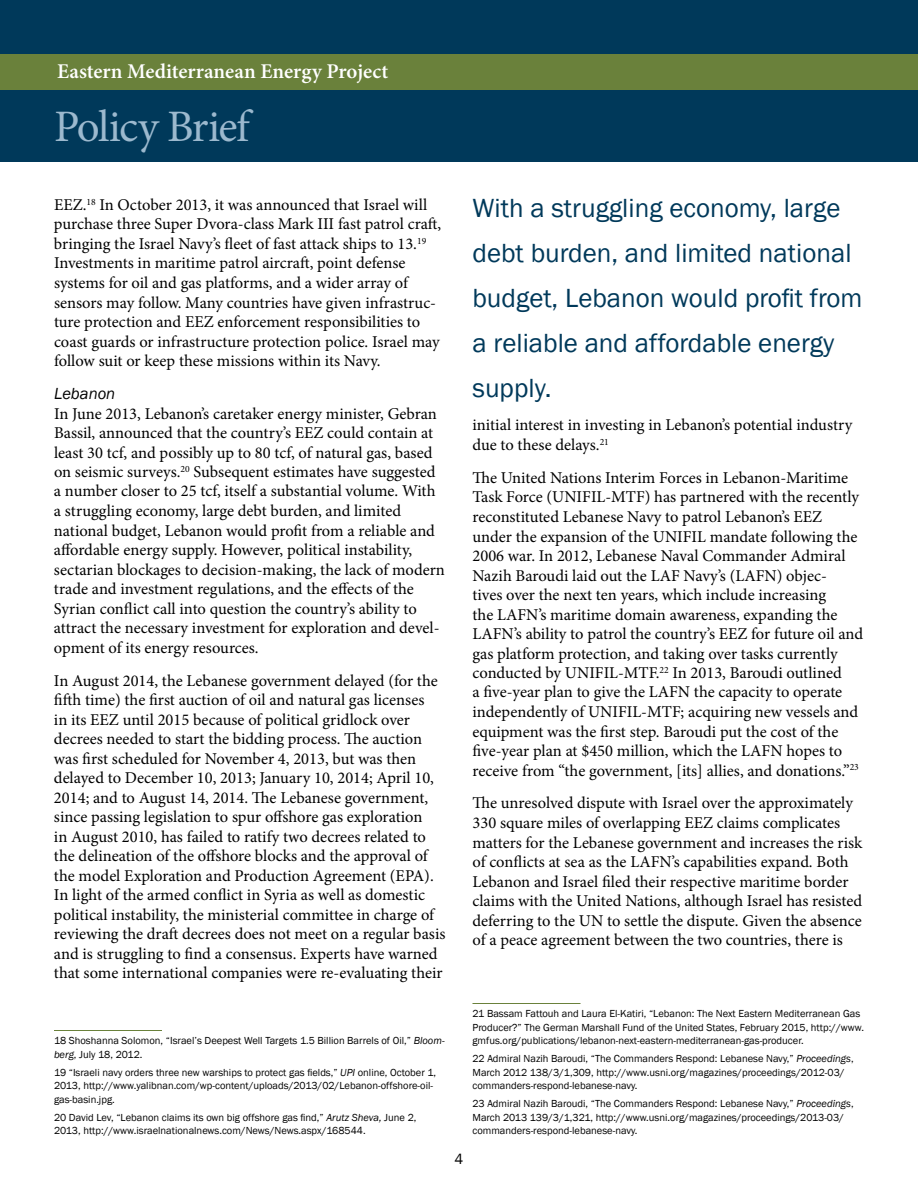
<style>
.page{position:relative;width:918px;height:1188px;background:#fff}
.page>*{position:absolute;margin:0;border:0;box-sizing:border-box;transform-origin:0 0}
.t1{font:45px "Minion Pro";letter-spacing:-.035em;color:#9cb9ce}
.t2{font:27px/45px "Franklin Gothic";color:#00395a}
.t3{font:600 21px "Minion Pro";color:#fff}
.t4{font:16.5px/19.5px "Minion Pro";color:#000}
.t5{font:italic 16.5px "Franklin Gothic";color:#000}
.t6{font:15px "Franklin Gothic";color:#000}
.t7{font:10.5px/13.5px "Franklin Gothic";color:#000}
.s1{font-style:italic}
</style>
<div class="page">
<div style="left:0;top:0;width:918px;height:162px;background:#00395a"></div>
<div style="left:0;top:54px;width:918px;height:36px;background:#6a813b"></div>
<hr style="left:54px;top:1030px;width:108px;height:1px;background:#6a813b">
<hr style="left:472px;top:1003px;width:108px;height:1px;background:#6a813b">
<p class="t3" style="left:57px;top:57px;width:333px">Eastern Mediterranean Energy Project</p>
<h1 class="t1" style="left:54px;top:96px;width:197px">Policy Brief</h1>
<p class="t4" style="left:54px;top:195px;width:389px">EEZ.<sup>18</sup> In October 2013, it was announced that Israel will purchase three Super Dvora-class Mark III fast patrol craft, bringing the Israel Navy’s fleet of fast attack ships to 13.<sup>19<br></sup>Investments in maritime patrol aircraft, point defense systems for oil and gas platforms, and a wider array of sensors may follow. Many countries have given infrastruc&shy;ture protection and EEZ enforcement responsibilities to coast guards or infrastructure protection police. Israel may follow suit or keep these missions within its Navy.</p>
<p class="t5" style="left:54px;top:383px;width:63px">Lebanon</p>
<p class="t4" style="left:54px;top:404px;width:393px">In June 2013, Lebanon’s caretaker energy minister, Gebran Bassil, announced that the country’s EEZ could contain at least 30 tcf, and possibly up to 80 tcf, of natural gas, based on seismic surveys.<sup>20</sup> Subsequent estimates have suggested a number closer to 25 tcf, itself a substantial volume. With a struggling economy, large debt burden, and limited national budget, Lebanon would profit from a reliable and affordable energy supply. However, political instability, sectarian blockages to decision-making, the lack of modern trade and investment regulations, and the effects of the Syrian conflict call into question the country’s ability to attract the necessary investment for exploration and devel&shy;opment of its energy resources.</p>
<p class="t4" style="left:54px;top:671px;width:393px">In August 2014, the Lebanese government delayed (for the fifth time) the first auction of oil and natural gas licenses<br>in its EEZ until 2015 because of political gridlock over decrees needed to start the bidding process. The auction was first scheduled for November 4, 2013, but was then delayed to December 10, 2013; January 10, 2014; April 10, 2014; and to August 14, 2014. The Lebanese government, since passing legislation to spur offshore gas exploration<br>in August 2010, has failed to ratify two decrees related to the delineation of the offshore blocks and the approval of the model Exploration and Production Agreement (EPA).<br>In light of the armed conflict in Syria as well as domestic political instability, the ministerial committee in charge of reviewing the draft decrees does not meet on a regular basis and is struggling to find a consensus. Experts have warned that some international companies were re-evaluating their</p>
<h2 class="t2" style="left:472px;top:186px;width:391px">With a struggling economy, large debt burden, and limited national budget, Lebanon would profit from a reliable and affordable energy supply.</h2>
<p class="t4" style="left:472px;top:416px;width:381px">initial interest in investing in Lebanon’s potential industry due to these delays.<sup>21</sup></p>
<p class="t4" style="left:472px;top:468px;width:392px">The United Nations Interim Forces in Lebanon-Maritime Task Force (UNIFIL-MTF) has partnered with the recently reconstituted Lebanese Navy to patrol Lebanon’s EEZ under the expansion of the UNIFIL mandate following the 2006 war. In 2012, Lebanese Naval Commander Admiral Nazih Baroudi laid out the LAF Navy’s (LAFN) objec-<br>tives over the next ten years, which include increasing<br>the LAFN’s maritime domain awareness, expanding the LAFN’s ability to patrol the country’s EEZ for future oil and gas platform protection, and taking over tasks currently conducted by UNIFIL-MTF.<sup>22</sup> In 2013, Baroudi outlined<br>a five-year plan to give the LAFN the capacity to operate independently of UNIFIL-MTF; acquiring new vessels and equipment was the first step. Baroudi put the cost of the five-year plan at $450 million, which the LAFN hopes to receive from “the government, [its] allies, and donations.”<sup>23</sup></p>
<p class="t4" style="left:473px;top:794px;width:391px">The unresolved dispute with Israel over the approximately 330 square miles of overlapping EEZ claims complicates matters for the Lebanese government and increases the risk of conflicts at sea as the LAFN’s capabilities expand. Both Lebanon and Israel filed their respective maritime border claims with the United Nations, although Israel has resisted deferring to the UN to settle the dispute. Given the absence of a peace agreement between the two countries, there is</p>
<p class="t7" style="left:54px;top:1034px;width:392px">18 Shoshanna Solomon, “Israel’s Deepest Well Targets 1.5 Billion Barrels of Oil,” <span class="s1">Bloom&shy;berg</span>, July 18, 2012.</p>
<p class="t7" style="left:54px;top:1065px;width:384px">19 “Israeli navy orders three new warships to protect gas fields,” <span class="s1">UPI</span> online, October 1,<br>2013, http://www.yalibnan.com/wp-content/uploads/2013/02/Lebanon-offshore-oil&shy;gas-basin.jpg.</p>
<p class="t7" style="left:54px;top:1110px;width:364px">20 David Lev, “Lebanon claims its own big offshore gas find,” <span class="s1">Arutz Sheva,</span> June 2,<br>2013, http://www.israelnationalnews.com/News/News.aspx/168544.</p>
<p class="t6" style="left:455px;top:1150px;width:10px">4</p>
<p class="t7" style="left:472px;top:1007px;width:393px">21 Bassam Fattouh and Laura El-Katiri, “Lebanon: The Next Eastern Mediterranean Gas<br>Producer?” The German Marshall Fund of the United States, February 2015, http://www. gmfus.org/publications/lebanon-next-eastern-mediterranean-gas-producer.</p>
<p class="t7" style="left:472px;top:1052px;width:383px">22 Admiral Nazih Baroudi, “The Commanders Respond: Lebanese Navy,” <span class="s1">Proceedings</span>,<br>March 2012 138/3/1,309, http://www.usni.org/magazines/proceedings/2012-03/ commanders-respond-lebanese-navy.</p>
<p class="t7" style="left:472px;top:1097px;width:383px">23 Admiral Nazih Baroudi, “The Commanders Respond: Lebanese Navy,” <span class="s1">Proceedings</span>,<br>March 2013 139/3/1,321, http://www.usni.org/magazines/proceedings/2013-03/ commanders-respond-lebanese-navy.</p>
</div>
